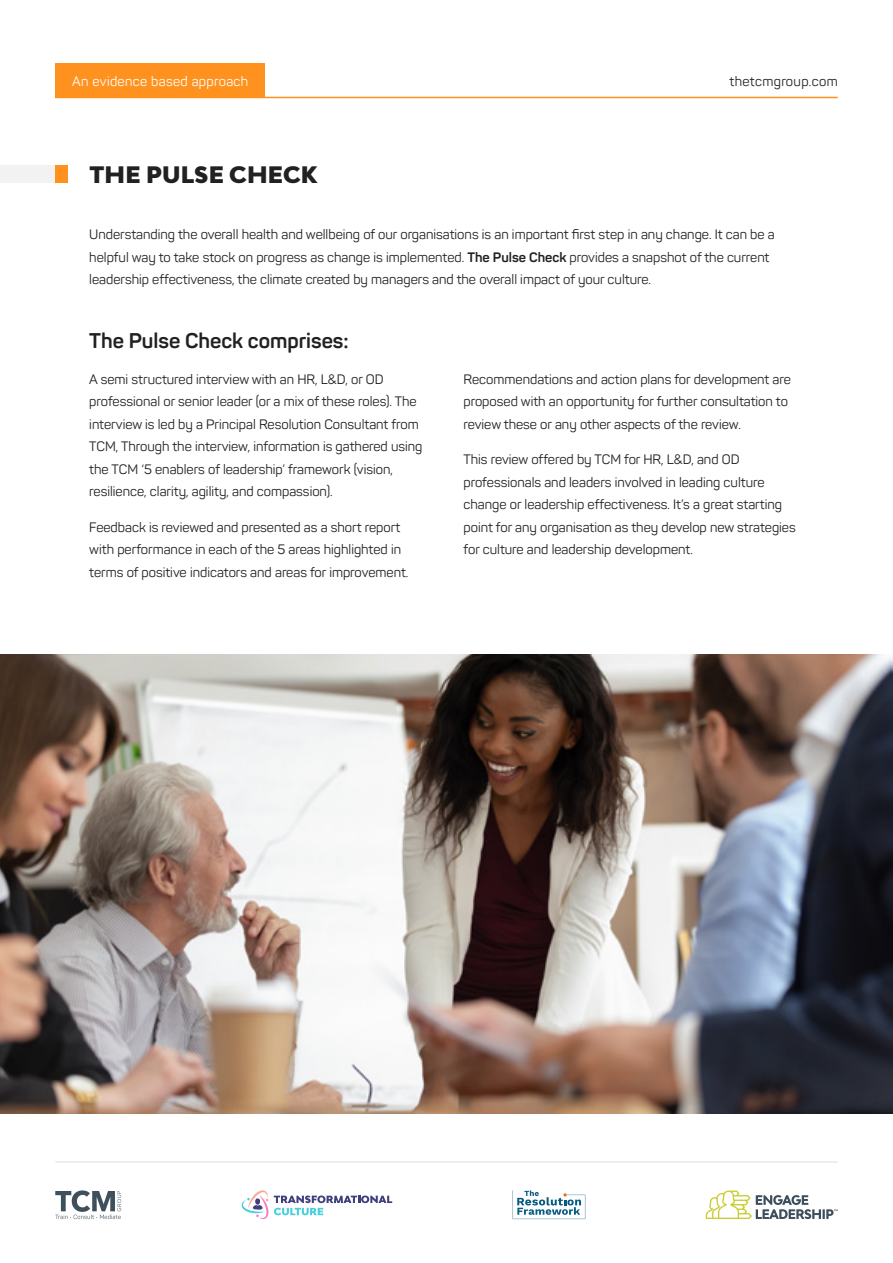
<style>
.page{position:relative;width:893px;height:1263px;background:#fff}
.page>*{position:absolute;margin:0;border:0;box-sizing:border-box;transform-origin:0 0}
.t1{font:900 22.5px "Bw Modelica";letter-spacing:.01em;color:#202121}
.t2{font:700 21px "Panton";color:#202121}
.t3{font:13.5px/22.5px "Panton";color:#202121}
.t4{font:13.5px "Panton";letter-spacing:.025em;color:#fff}
.t5{font:13.5px "Panton";letter-spacing:.025em;color:#202121}
.s1{font-weight:700}
</style>
<div class="page">
<hr style="left:55px;top:97px;width:783px;height:1px;background:#ff921e">
<div style="left:0;top:166px;width:55px;height:17px;background:#f2f2f2"></div>
<div style="left:55px;top:166px;width:13px;height:17px;background:#ff921e"></div>
<img style="left:0;top:655px;width:893px;height:458px">
<svg style="left:706px;top:1190px;width:132px;height:29px"></svg>
<svg style="left:274px;top:1195px;width:118px;height:20px"></svg>
<svg style="left:242px;top:1190px;width:26px;height:29px"></svg>
<svg style="left:513px;top:1190px;width:72px;height:29px"></svg>
<hr style="left:55px;top:1161px;width:783px;height:2px;background:#e8e8e8">
<svg style="left:55px;top:1190px;width:66px;height:29px"></svg>
<div style="left:55px;top:64px;width:210px;height:34px;background:#ff921e"></div>
<p class="t4" style="left:72px;top:73px;width:178px">An evidence based approach</p>
<h1 class="t1" style="left:89px;top:160px;width:229px">THE PULSE CHECK</h1>
<p class="t5" style="left:729px;top:73px;width:110px">thetcmgroup.com</p>
<p class="t3" style="left:89px;top:223px;width:687px">Understanding the overall health and wellbeing of our organisations is an important first step in any change. It can be a helpful way to take stock on progress as change is implemented. <span class="s1">The Pulse Check</span> provides a snapshot of the current leadership effectiveness, the climate created by managers and the overall impact of your culture.</p>
<h2 class="t2" style="left:89px;top:328px;width:261px">The Pulse Check comprises:</h2>
<p class="t3" style="left:89px;top:368px;width:335px">A semi structured interview with an HR, L&amp;D, or OD professional or senior leader (or a mix of these roles). The interview is led by a Principal Resolution Consultant from TCM, Through the interview, information is gathered using the TCM ‘5 enablers of leadership’ framework (vision, resilience, clarity, agility, and compassion).</p>
<p class="t3" style="left:89px;top:515px;width:321px">Feedback is reviewed and presented as a short report with performance in each of the 5 areas highlighted in terms of positive indicators and areas for improvement.</p>
<p class="t3" style="left:463px;top:368px;width:329px">Recommendations and action plans for development are proposed with an opportunity for further consultation to review these or any other aspects of the review.</p>
<p class="t3" style="left:463px;top:448px;width:334px">This review offered by TCM for HR, L&amp;D, and OD professionals and leaders involved in leading culture change or leadership effectiveness. It’s a great starting point for any organisation as they develop new strategies for culture and leadership development.</p>
</div>
